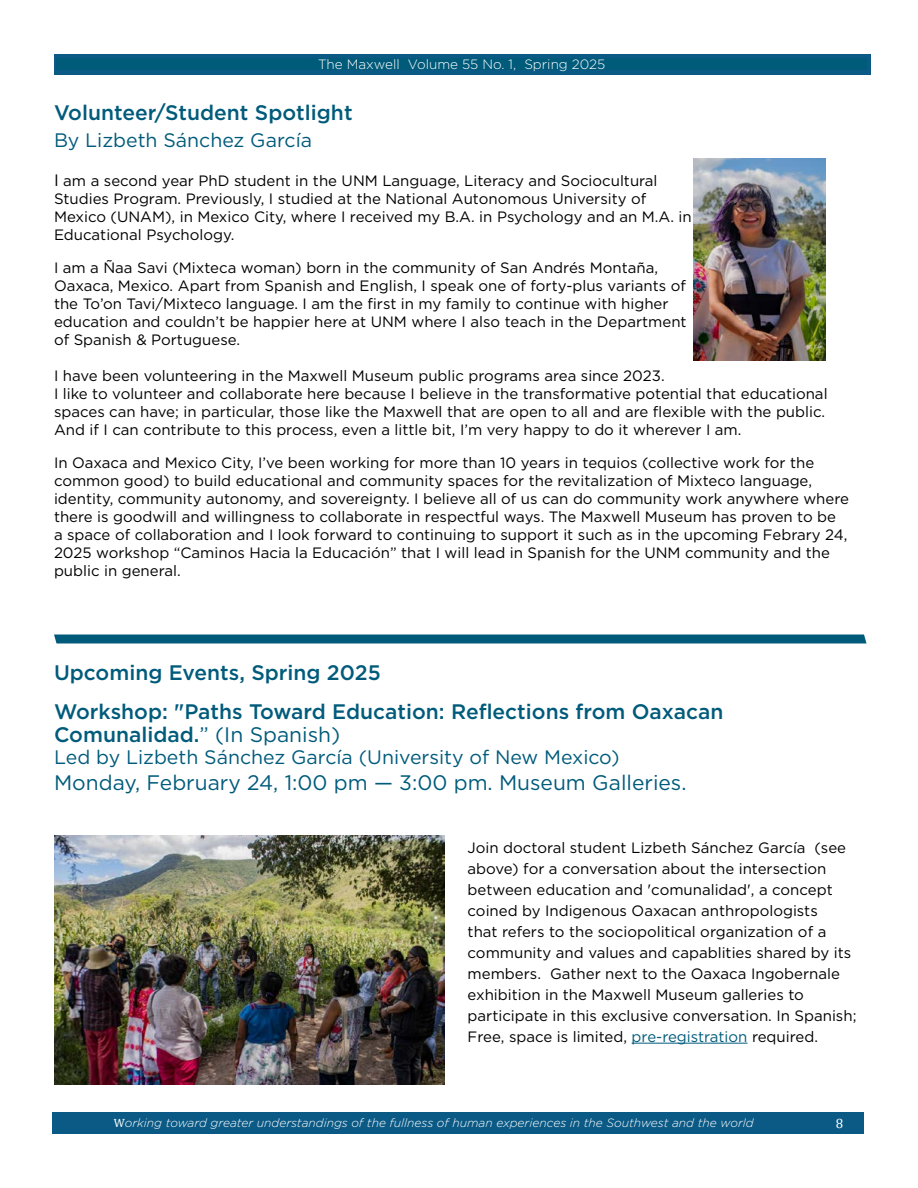
<style>
.page{position:relative;width:918px;height:1188px;background:#fff}
.page>*{position:absolute;margin:0;border:0;box-sizing:border-box;transform-origin:0 0}
.t1{font:500 21px/39px "Gotham";color:#005b7b}
.t2{font:21px "Gotham";color:#005b7b}
.t3{font:19.5px "Gotham";color:#005b7b}
.t4{font:15px/18px "Gotham";color:#000}
.t5{font:300 13.5px "Gotham";color:#fff}
.t6{font:13.5px "Cambria";color:#fff}
.t7{font:italic 300 12px "Gotham";color:#fff}
.s1{font-size:16.5px}
.s2{font-weight:400}
.s3{color:#005b7b}
.s4{font-family:"Cambria";font-weight:400;font-style:normal}
</style>
<div class="page">
<div style="left:55px;top:54px;width:816px;height:21px;background:#0b5a86"></div>
<div style="left:54px;top:58px;width:816px;height:13px;background:#0b5a86"></div>
<div style="left:57px;top:58px;width:810px;height:12px;background:#005b7b"></div>
<div style="left:52px;top:1112px;width:812px;height:22px;background:#0b5a86"></div>
<svg style="left:54px;top:634px;width:813px;height:9px;background:#0e6482"></svg>
<hr style="left:632px;top:1043px;width:116px;height:1px;background:#005b7b">
<img style="left:693px;top:159px;width:132px;height:201px">
<img style="left:55px;top:836px;width:390px;height:248px">
<p class="t5" style="left:318px;top:56px;width:289px">The Maxwell Volume 55 No. 1, Spring 2025</p>
<h1 class="t1" style="left:54px;top:93px;width:300px">Volunteer/Student Spotlight</h1>
<h2 class="t3" style="left:54px;top:127px;width:260px">By Lizbeth Sánchez García</h2>
<p class="t4" style="left:54px;top:171px;width:639px"><span class="s1">I</span> am a second year PhD student in the UNM Language, Literacy and Sociocultural Studies Program. Previously, I studied at the National Autonomous University of Mexico (UNAM), in Mexico City, where I received my B.A. in Psychology and an M.A. in Educational Psychology.</p>
<p class="t4" style="left:54px;top:258px;width:634px">I am a Ñaa Savi (Mixteca woman) born in the community of San Andrés Montaña, Oaxaca, Mexico. Apart from Spanish and English, I speak one of forty-plus variants of the To’on Tavi/Mixteco language. I am the first in my family to continue with higher education and couldn’t be happier here at UNM where I also teach in the Department of Spanish &amp; Portuguese.</p>
<p class="t4" style="left:54px;top:366px;width:775px">I have been volunteering in the Maxwell Museum public programs area since 2023.<br>I like to volunteer and collaborate here because I believe in the transformative potential that educational spaces can have; in particular, those like the Maxwell that are open to all and are flexible with the public.<br>And if I can contribute to this process, even a little bit, I’m very happy to do it wherever I am.</p>
<p class="t4" style="left:54px;top:453px;width:797px">In Oaxaca and Mexico City, I’ve been working for more than 10 years in tequios (collective work for the common good) to build educational and community spaces for the revitalization of Mixteco language, identity, community autonomy, and sovereignty. I believe all of us can do community work anywhere where there is goodwill and willingness to collaborate in respectful ways. The Maxwell Museum has proven to be<br>a space of collaboration and I look forward to continuing to support it such as in the upcoming Febrary 24, 2025 workshop “Caminos Hacia la Educación” that I will lead in Spanish for the UNM community and the public in general.</p>
<h1 class="t1" style="left:54px;top:653px;width:671px">Upcoming Events, Spring 2025<br>Workshop: "Paths Toward Education: Reflections from Oaxacan</h1>
<h1 class="t1" style="left:54px;top:715px;width:288px">Comunalidad.<span class="s2">” (In Spanish)</span></h1>
<h2 class="t3" style="left:54px;top:745px;width:567px">Led by Lizbeth Sánchez García (University of New Mexico)</h2>
<h1 class="t2" style="left:54px;top:769px;width:634px">Monday, February 24, 1:00 pm — 3:00 pm. Museum Galleries.</h1>
<p class="t4" style="left:468px;top:837px;width:390px;line-height:21px">Join doctoral student Lizbeth Sánchez García (see above) for a conversation about the intersection between education and 'comunalidad', a concept coined by Indigenous Oaxacan anthropologists<br>that refers to the sociopolitical organization of a community and values and capablities shared by its members. Gather next to the Oaxaca Ingobernale exhibition in the Maxwell Museum galleries to participate in this exclusive conversation. In Spanish; Free, space is limited, <span class="s3">pre-registration</span> required.</p>
<p class="t7" style="left:114px;top:1116px;width:641px"><span class="s4">W</span>orking toward greater understandings of the fullness of human experiences in the Southwest and the world</p>
<p class="t6" style="left:836px;top:1116px;width:9px">8</p>
</div>
